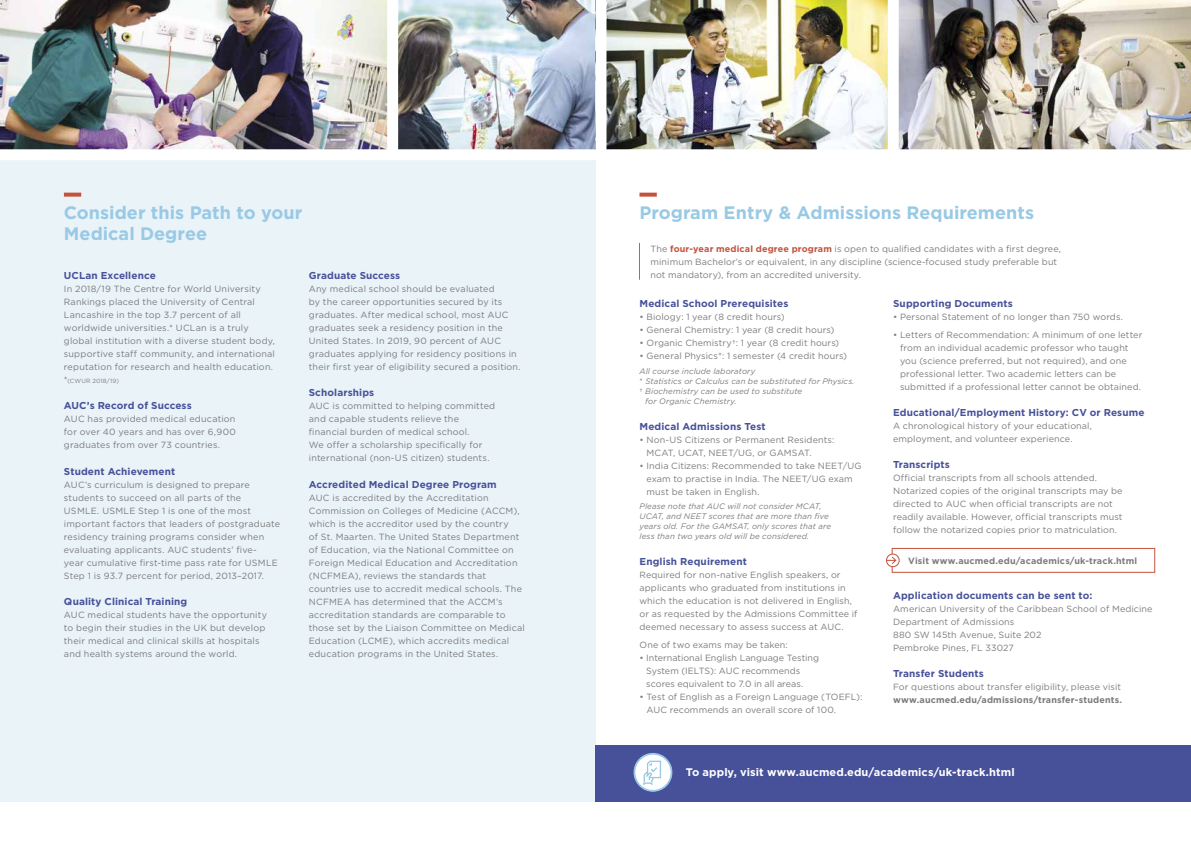
<style>
.page{position:relative;width:1191px;height:842px;background:#fff}
.page>*{position:absolute;margin:0;border:0;box-sizing:border-box;transform-origin:0 0}
.t1{font:700 18px/21px "Gotham HTF";color:#99c9e5}
.t2{font:700 11px "Gotham HTF";letter-spacing:.01em;color:#fff}
.t3{font:700 10px "Gotham HTF";letter-spacing:.01em;color:#47519a}
.t4{font:9px/13px "Gotham HTF";letter-spacing:.015em;color:#7c7c7c}
.t5{font:700 9px "Gotham HTF";letter-spacing:.015em;color:#7c7c7c}
.t6{font:italic 8px/10px "Gotham HTF";letter-spacing:.015em;color:#7c7c7c}
.t7{font:6px "Gotham HTF";letter-spacing:.04em;color:#7c7c7c}
.s1{font-size:9px}
.s2{font-weight:700;color:#c4523c}
.s3{font-style:normal}
</style>
<div class="page">
<div style="left:0;top:155px;width:595px;height:646px;background:#e9f3f8"></div>
<img style="left:0;top:0;width:595px;height:149px">
<svg style="left:639px;top:193px;width:18px;height:4px"></svg>
<div style="left:595px;top:745px;width:596px;height:56px;background:#47519a"></div>
<div style="left:892px;top:548px;width:263px;height:24px;background:#fff;border:1px solid #c4523c"></div>
<div style="left:886px;top:554px;width:13px;height:13px;border:1px solid #c4523c;border-radius:50%"></div>
<svg style="left:887px;top:556px;width:10px;height:8px"></svg>
<div style="left:387px;top:0;width:11px;height:157px;background:#fff"></div>
<img style="left:606px;top:0;width:585px;height:149px">
<div style="left:888px;top:0;width:11px;height:155px;background:#fff"></div>
<svg style="left:633px;top:753px;width:40px;height:39px"></svg>
<svg style="left:64px;top:193px;width:17px;height:4px"></svg>
<div style="left:0;top:149px;width:1191px;height:11px;background:#fff"></div>
<hr style="left:639px;top:243px;width:1px;height:37px;background:#7c7c7c">
<h1 class="t1" style="left:64px;top:201px;width:240px">Consider this Path to your<br>Medical Degree</h1>
<p class="t3" style="left:64px;top:269px;width:93px">UCLan Excellence</p>
<p class="t4" style="left:64px;top:282px;width:213px">In 2018/19 The Centre for World University Rankings placed the University of Central Lancashire in the top 3.7 percent of all worldwide universities.* UCLan is a truly global institution with a diverse student body, supportive staff community, and international reputation for research and health education.</p>
<p class="t7" style="left:64px;top:377px;width:57px"><span class="s1">*</span>(CWUR 2018/19)</p>
<p class="t3" style="left:64px;top:400px;width:129px">AUC’s Record of Success</p>
<p class="t4" style="left:64px;top:412px;width:173px;text-align:justify">AUC has provided medical education for over 40 years and has over 6,900 graduates from over 73 countries.</p>
<p class="t3" style="left:64px;top:465px;width:113px">Student Achievement</p>
<p class="t4" style="left:64px;top:478px;width:218px">AUC’s curriculum is designed to prepare students to succeed on all parts of the<br>USMLE. USMLE Step 1 is one of the most important factors that leaders of postgraduate residency training programs consider when evaluating applicants. AUC students’ five-<br>year cumulative first-time pass rate for USMLE Step 1 is 93.7 percent for period, 2013–2017.</p>
<p class="t3" style="left:64px;top:596px;width:125px">Quality Clinical Training</p>
<p class="t4" style="left:64px;top:608px;width:205px">AUC medical students have the opportunity to begin their studies in the UK but develop their medical and clinical skills at hospitals and health systems around the world.</p>
<p class="t3" style="left:309px;top:269px;width:93px">Graduate Success</p>
<p class="t4" style="left:309px;top:282px;width:213px">Any medical school should be evaluated<br>by the career opportunities secured by its graduates. After medical school, most AUC graduates seek a residency position in the United States. In 2019, 90 percent of AUC graduates applying for residency positions in their first year of eligibility secured a position.</p>
<p class="t3" style="left:309px;top:387px;width:67px">Scholarships</p>
<p class="t4" style="left:309px;top:399px;width:188px">AUC is committed to helping committed and capable students relieve the financial burden of medical school.<br>We offer a scholarship specifically for international (non-US citizen) students.</p>
<p class="t3" style="left:309px;top:478px;width:189px">Accredited Medical Degree Program</p>
<p class="t4" style="left:309px;top:491px;width:218px">AUC is accredited by the Accreditation Commission on Colleges of Medicine (ACCM), which is the accreditor used by the country<br>of St. Maarten. The United States Department of Education, via the National Committee on Foreign Medical Education and Accreditation (NCFMEA), reviews the standards that countries use to accredit medical schools. The NCFMEA has determined that the ACCM’s accreditation standards are comparable to those set by the Liaison Committee on Medical Education (LCME), which accredits medical education programs in the United States.</p>
<h1 class="t1" style="left:639px;top:201px;width:396px">Program Entry &amp; Admissions Requirements</h1>
<p class="t4" style="left:650px;top:242px;width:412px">The <span class="s2">four-year medical degree program</span> is open to qualified candidates with a first degree, minimum Bachelor’s or equivalent, in any discipline (science-focused study preferable but not mandatory), from an accredited university.</p>
<p class="t3" style="left:639px;top:298px;width:150px">Medical School Prerequisites</p>
<p class="t4" style="left:639px;top:310px;width:147px">• Biology: 1 year (8 credit hours)</p>
<p class="t4" style="left:639px;top:323px;width:196px">• General Chemistry: 1 year (8 credit hours)</p>
<p class="t4" style="left:639px;top:336px;width:201px">• Organic Chemistry†: 1 year (8 credit hours)</p>
<p class="t4" style="left:639px;top:349px;width:209px">• General Physics*: 1 semester (4 credit hours)</p>
<p class="t6" style="left:639px;top:366px;width:117px">All course include laboratory</p>
<p class="t6" style="left:639px;top:376px;width:217px"><span class="s3">*</span> Statistics or Calculus can be substituted for Physics.</p>
<p class="t6" style="left:639px;top:386px;width:164px"><span class="s3">†</span> Biochemistry can be used to substitute</p>
<p class="t6" style="left:645px;top:396px;width:93px">for Organic Chemistry.</p>
<p class="t3" style="left:639px;top:420px;width:128px">Medical Admissions Test</p>
<p class="t4" style="left:646px;top:433px;width:189px;text-indent:-7px">• Non-US Citizens or Permanent Residents:<br>MCAT, UCAT, NEET/UG, or GAMSAT.</p>
<p class="t4" style="left:646px;top:459px;width:217px;text-indent:-7px">• India Citizens: Recommended to take NEET/UG exam to practise in India. The NEET/UG exam must be taken in English.</p>
<p class="t6" style="left:639px;top:501px;width:193px">Please note that AUC will not consider MCAT, UCAT, and NEET scores that are more than five years old. For the GAMSAT, only scores that are less than two years old will be considered.</p>
<p class="t3" style="left:639px;top:556px;width:109px">English Requirement</p>
<p class="t4" style="left:639px;top:568px;width:220px">Required for non-native English speakers, or applicants who graduated from institutions in which the education is not delivered in English, or as requested by the Admissions Committee if deemed necessary to assess success at AUC.</p>
<p class="t4" style="left:639px;top:638px;width:150px">One of two exams may be taken:</p>
<p class="t4" style="left:646px;top:651px;width:174px;text-indent:-7px">• International English Language Testing<br>System (IELTS): AUC recommends scores equivalent to 7.0 in all areas.</p>
<p class="t4" style="left:646px;top:690px;width:217px;text-indent:-7px">• Test of English as a Foreign Language (TOEFL):<br>AUC recommends an overall score of 100.</p>
<p class="t3" style="left:893px;top:298px;width:121px">Supporting Documents</p>
<p class="t4" style="left:893px;top:310px;width:231px">• Personal Statement of no longer than 750 words.</p>
<p class="t4" style="left:900px;top:328px;width:244px;text-indent:-7px">• Letters of Recommendation: A minimum of one letter from an individual academic professor who taught you (science preferred, but not required), and one professional letter. Two academic letters can be submitted if a professional letter cannot be obtained.</p>
<p class="t3" style="left:893px;top:406px;width:253px">Educational/Employment History: CV or Resume</p>
<p class="t4" style="left:893px;top:419px;width:200px">A chronological history of your educational, employment, and volunteer experience.</p>
<p class="t3" style="left:893px;top:458px;width:58px">Transcripts</p>
<p class="t4" style="left:893px;top:471px;width:231px">Official transcripts from all schools attended.<br>Notarized copies of the original transcripts may be directed to AUC when official transcripts are not readily available. However, official transcripts must follow the notarized copies prior to matriculation.</p>
<p class="t5" style="left:908px;top:555px;width:231px">Visit www.aucmed.edu/academics/uk-track.html</p>
<p class="t3" style="left:893px;top:589px;width:201px">Application documents can be sent to:</p>
<p class="t4" style="left:893px;top:602px;width:261px">American University of the Caribbean School of Medicine Department of Admissions<br>880 SW 145th Avenue, Suite 202<br>Pembroke Pines, FL 33027</p>
<p class="t3" style="left:893px;top:667px;width:92px">Transfer Students</p>
<p class="t4" style="left:893px;top:680px;width:229px">For questions about transfer eligibility, please visit</p>
<p class="t5" style="left:893px;top:694px;width:231px">www.aucmed.edu/admissions/transfer-students.</p>
<p class="t2" style="left:686px;top:765px;width:330px">To apply, visit www.aucmed.edu/academics/uk-track.html</p>
</div>
